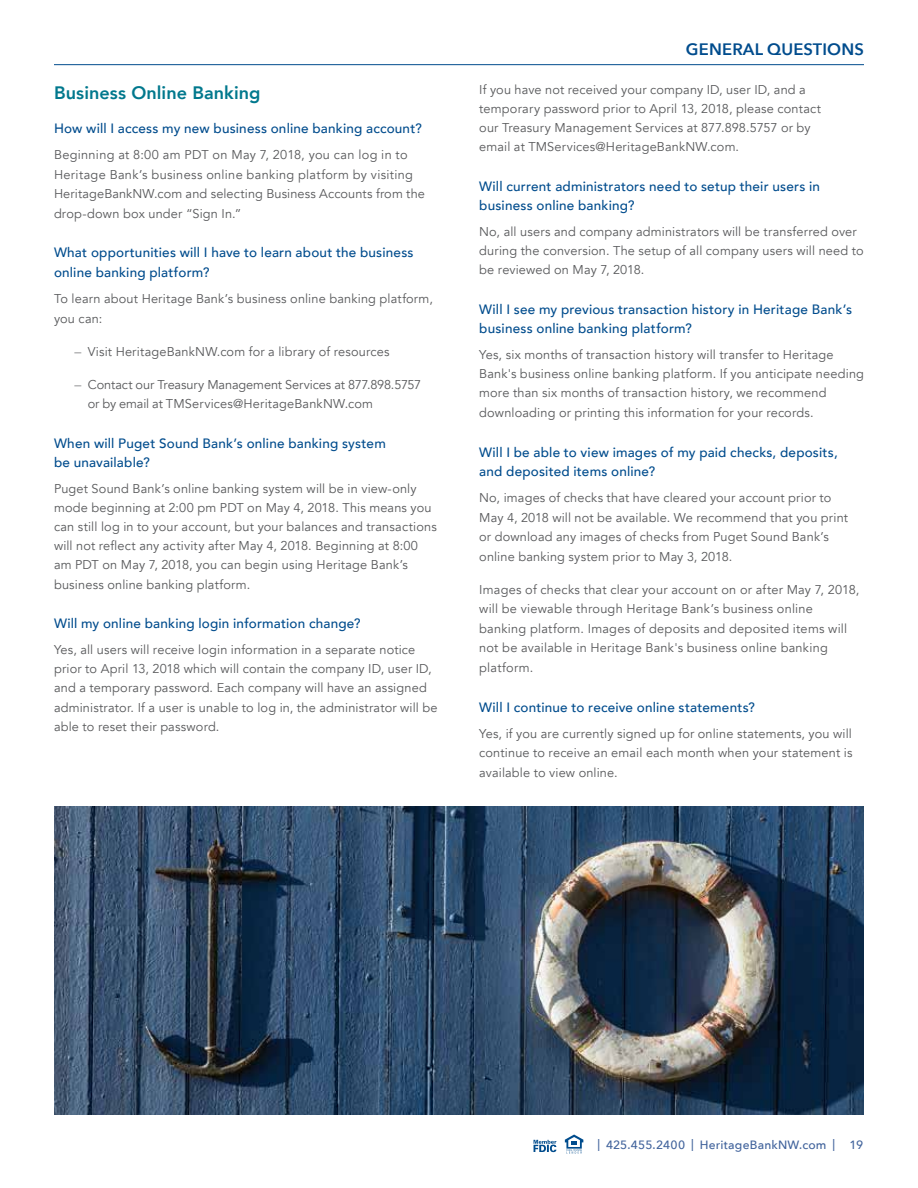
<style>
.page{position:relative;width:918px;height:1188px;background:#fff}
.page>*{position:absolute;margin:0;border:0;box-sizing:border-box;transform-origin:0 0}
.t1{font:800 18px "Avenir";letter-spacing:.005em;color:#00788d}
.t2{font:600 16.5px "Avenir Next";letter-spacing:.01em;color:#004c8d}
.t3{font:500 13.5px/19.2px "Avenir";letter-spacing:.015em;color:#004c8d}
.t4{font:12.75px/19.2px "Avenir";letter-spacing:.015em;color:#58595b}
.t5{font:12.75px/19.5px "Avenir";letter-spacing:-.005em;color:#58595b}
.t6{font:500 12px "Avenir Next";letter-spacing:.015em;color:#41639c}
.s1{font-family:"Avenir Next"}
</style>
<div class="page">
<svg style="left:534px;top:1140px;width:22px;height:12px"></svg>
<svg style="left:565px;top:1135px;width:18px;height:19px"></svg>
<hr style="left:54px;top:64px;width:810px;height:1px;background:#004c8d">
<img style="left:54px;top:807px;width:810px;height:308px">
<h1 class="t1" style="left:54px;top:79px;width:208px">Business Online Banking</h1>
<p class="t3" style="left:54px;top:118px;width:369px">How will I access my new business online banking account?</p>
<p class="t4" style="left:54px;top:145px;width:372px">Beginning at 8:00 am PDT on May 7, 2018, you can log in to Heritage Bank’s business online banking platform by visiting HeritageBankNW.com and selecting Business Accounts from the drop-down box under “Sign In.”</p>
<p class="t3" style="left:54px;top:242px;width:361px">What opportunities will I have to learn about the business online banking platform?</p>
<p class="t4" style="left:54px;top:289px;width:380px">To learn about Heritage Bank’s business online banking platform, you can:</p>
<p class="t4" style="left:74px;top:342px;width:317px"><span class="s1">—</span> Visit HeritageBankNW.com for a library of resources</p>
<p class="t5" style="left:88px;top:375px;width:335px;text-indent:-14px"><span class="s1">—</span> Contact our Treasury Management Services at 877.898.5757 or by email at TMServices@HeritageBankNW.com</p>
<p class="t3" style="left:54px;top:432px;width:333px">When will Puget Sound Bank’s online banking system be unavailable?</p>
<p class="t4" style="left:54px;top:479px;width:384px">Puget Sound Bank’s online banking system will be in view-only mode beginning at 2:00 pm PDT on May 4, 2018. This means you can still log in to your account, but your balances and transactions will not reflect any activity after May 4, 2018. Beginning at 8:00 am PDT on May 7, 2018, you can begin using Heritage Bank’s business online banking platform.</p>
<p class="t3" style="left:54px;top:613px;width:308px">Will my online banking login information change?</p>
<p class="t4" style="left:54px;top:640px;width:385px">Yes, all users will receive login information in a separate notice prior to April 13, 2018 which will contain the company ID, user ID, and a temporary password. Each company will have an assigned administrator. If a user is unable to log in, the administrator will be able to reset their password.</p>
<p class="t2" style="left:686px;top:35px;width:180px">GENERAL QUESTIONS</p>
<p class="t4" style="left:479px;top:80px;width:343px">If you have not received your company ID, user ID, and a temporary password prior to April 13, 2018, please contact our Treasury Management Services at 877.898.5757 or by email at TMServices@HeritageBankNW.com.</p>
<p class="t3" style="left:479px;top:176px;width:342px">Will current administrators need to setup their users in business online banking?</p>
<p class="t4" style="left:479px;top:222px;width:386px">No, all users and company administrators will be transferred over during the conversion. The setup of all company users will need to be reviewed on May 7, 2018.</p>
<p class="t3" style="left:479px;top:299px;width:374px">Will I see my previous transaction history in Heritage Bank’s business online banking platform?</p>
<p class="t4" style="left:479px;top:345px;width:386px">Yes, six months of transaction history will transfer to Heritage Bank's business online banking platform. If you anticipate needing more than six months of transaction history, we recommend downloading or printing this information for your records.</p>
<p class="t3" style="left:479px;top:441px;width:360px">Will I be able to view images of my paid checks, deposits, and deposited items online?</p>
<p class="t4" style="left:479px;top:488px;width:370px">No, images of checks that have cleared your account prior to May 4, 2018 will not be available. We recommend that you print or download any images of checks from Puget Sound Bank’s online banking system prior to May 3, 2018.</p>
<p class="t4" style="left:479px;top:580px;width:382px">Images of checks that clear your account on or after May 7, 2018, will be viewable through Heritage Bank’s business online banking platform. Images of deposits and deposited items will not be available in Heritage Bank's business online banking platform.</p>
<p class="t3" style="left:479px;top:697px;width:277px">Will I continue to receive online statements?</p>
<p class="t4" style="left:479px;top:724px;width:375px;text-align:justify">Yes, if you are currently signed up for online statements, you will continue to receive an email each month when your statement is available to view online.</p>
<p class="t6" style="left:597px;top:1135px;width:267px">| 425.455.2400 | HeritageBankNW.com | 19</p>
</div>
